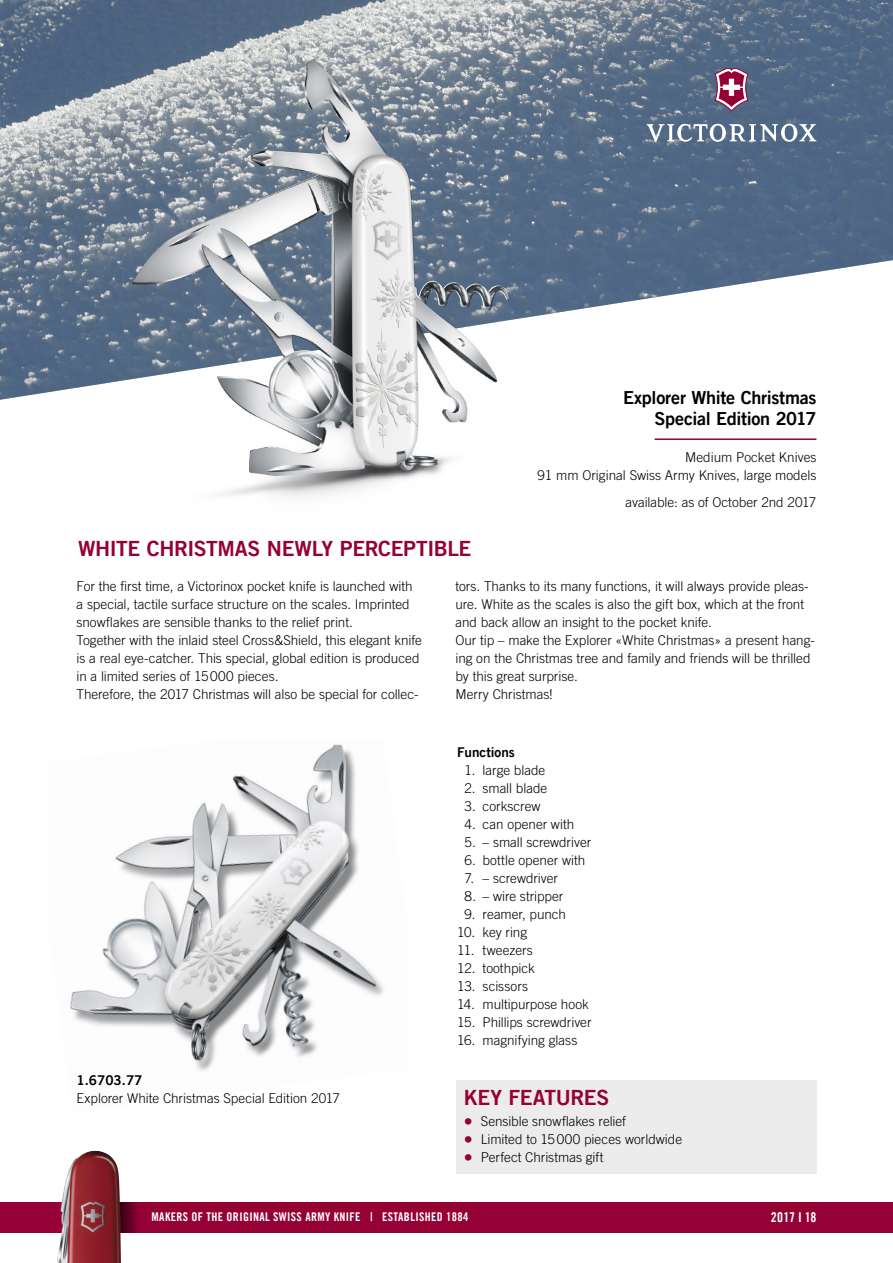
<style>
.page{position:relative;width:893px;height:1263px;background:#fff}
.page>*{position:absolute;margin:0;border:0;box-sizing:border-box;transform-origin:0 0}
.t1{font:21px "Trade Gothic LT Com Bd 2";letter-spacing:-.02em;color:#950035}
.t2{font:18px/21px "Trade Gothic LT Com Bd 2";letter-spacing:-.015em;color:#000;text-align:right}
.t3{font:300 13.5px/18px "Trade Gothic LT Com";color:#000}
.t4{font:13.5px "Trade Gothic LT Com Bd 2";color:#000}
.t5{font:13.5px "Trade Gothic LT Com Bd Cn 20";letter-spacing:-.005em;color:#fff}
.t6{font:12px "Trade Gothic LT Com Bd Cn 20";letter-spacing:.03em;color:#fff}
.s1{font-family:"Trade Gothic LT Com Bd 2";font-weight:400;font-size:18px;color:#950035}
</style>
<div class="page">
<img style="left:0;top:0;width:893px;height:400px">
<svg style="left:647px;top:124px;width:169px;height:18px"></svg>
<svg style="left:715px;top:68px;width:33px;height:43px"></svg>
<div style="left:456px;top:1080px;width:360px;height:94px;background:#ececed"></div>
<div style="left:0;top:1202px;width:893px;height:30px;background:#950035"></div>
<svg style="left:121px;top:1202px;width:17px;height:30px"></svg>
<img style="left:57px;top:1151px;width:64px;height:112px">
<img style="left:70px;top:744px;width:314px;height:327px">
<img style="left:106px;top:39px;width:434px;height:458px">
<img style="left:132px;top:60px;width:215px;height:224px">
<hr style="left:655px;top:438px;width:161px;height:2px;background:#950035">
<h1 class="t1" style="left:78px;top:536px;width:395px">WHITE CHRISTMAS NEWLY PERCEPTIBLE</h1>
<h2 class="t2" style="left:623px;top:387px;width:195px">Explorer White Christmas<br>Special Edition 2017</h2>
<p class="t3" style="left:537px;top:448px;width:280px;text-align:right">Medium Pocket Knives<br>91 mm Original Swiss Army Knives, large models</p>
<p class="t3" style="left:626px;top:493px;width:192px">available: as of October 2nd 2017</p>
<p class="t3" style="left:77px;top:577px;width:347px">For the first time, a Victorinox pocket knife is launched with a special, tactile surface structure on the scales. Imprinted snowflakes are sensible thanks to the relief print.<br>Together with the inlaid steel Cross&amp;Shield, this elegant knife is a real eye-catcher. This special, global edition is produced in a limited series of 15000 pieces.<br>Therefore, the 2017 Christmas will also be special for collec-</p>
<p class="t3" style="left:455px;top:577px;width:361px">tors. Thanks to its many functions, it will always provide pleas&shy;ure. White as the scales is also the gift box, which at the front and back allow an insight to the pocket knife.<br>Our tip – make the Explorer «White Christmas» a present hang&shy;ing on the Christmas tree and family and friends will be thrilled by this great surprise.<br>Merry Christmas!</p>
<p class="t4" style="left:77px;top:1066px;width:67px">1.6703.77</p>
<p class="t3" style="left:77px;top:1089px;width:265px">Explorer White Christmas Special Edition 2017</p>
<p class="t4" style="left:457px;top:744px;width:59px">Functions</p>
<p class="t3" style="left:465px;top:761px;width:82px">1. large blade</p>
<p class="t3" style="left:465px;top:779px;width:84px">2. small blade</p>
<p class="t3" style="left:465px;top:797px;width:77px">3. corkscrew</p>
<p class="t3" style="left:465px;top:815px;width:111px">4. can opener with</p>
<p class="t3" style="left:465px;top:833px;width:128px">5. – small screwdriver</p>
<p class="t3" style="left:465px;top:851px;width:122px">6. bottle opener with</p>
<p class="t3" style="left:465px;top:869px;width:95px">7. – screwdriver</p>
<p class="t3" style="left:465px;top:887px;width:100px">8. – wire stripper</p>
<p class="t3" style="left:465px;top:905px;width:103px">9. reamer, punch</p>
<p class="t3" style="left:457px;top:923px;width:71px">10. key ring</p>
<p class="t3" style="left:457px;top:941px;width:77px">11. tweezers</p>
<p class="t3" style="left:457px;top:959px;width:79px">12. toothpick</p>
<p class="t3" style="left:457px;top:977px;width:72px">13. scissors</p>
<p class="t3" style="left:457px;top:995px;width:133px">14. multipurpose hook</p>
<p class="t3" style="left:457px;top:1013px;width:136px">15. Phillips screwdriver</p>
<p class="t3" style="left:457px;top:1031px;width:122px">16. magnifying glass</p>
<h1 class="t1" style="left:464px;top:1085px;width:147px">KEY FEATURES</h1>
<p class="t3" style="left:464px;top:1112px;width:164px"><span class="s1">•</span> Sensible snowflakes relief</p>
<p class="t3" style="left:464px;top:1130px;width:220px"><span class="s1">•</span> Limited to 15000 pieces worldwide</p>
<p class="t3" style="left:464px;top:1148px;width:141px"><span class="s1">•</span> Perfect Christmas gift</p>
<p class="t6" style="left:152px;top:1210px;width:318px">MAKERS OF THE ORIGINAL SWISS ARMY KNIFE | ESTABLISHED 1884</p>
<p class="t5" style="left:771px;top:1209px;width:47px">2017 I 18</p>
</div>
